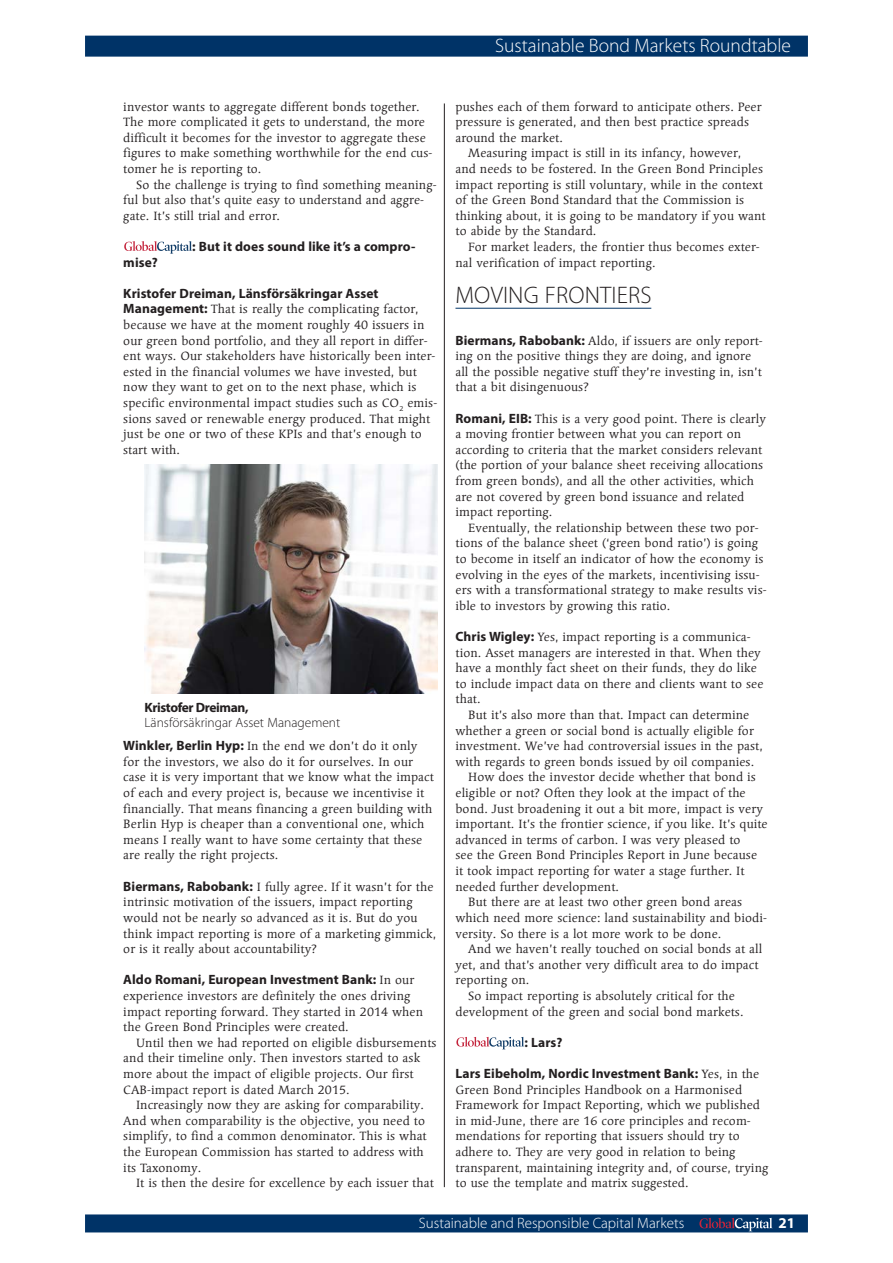
<style>
.page{position:relative;width:893px;height:1263px;background:#fff}
.page>*{position:absolute;margin:0;border:0;box-sizing:border-box;transform-origin:0 0}
.t1{font:300 24px "Myriad Pro";letter-spacing:.005em;color:#231f20}
.t2{font:300 19.5px "Myriad Pro";color:#fff}
.t3{font:300 15px "Myriad Pro";color:#fff}
.t4{font:700 15px "Myriad Pro";color:#fff}
.t5{font:700 13.5px "Myriad Pro";letter-spacing:.005em;color:#231f20}
._2012_RT_intro_detai{font:300 13.5px/15px "Myriad Pro";color:#231f20}
.t6{font:12px/15.6px "Linotype Syntax Srf Std";letter-spacing:.005em;color:#231f20}
.s1{font-family:"Myriad Pro";font-weight:700;font-size:13.5px}
.s2{font-weight:700}
.s3{font-family:"Linotype Syntax Srf Std";font-weight:400;font-size:12px}
</style>
<div class="page">
<div style="left:85px;top:36px;width:723px;height:21px;background:#003367"></div>
<div style="left:85px;top:1214px;width:723px;height:18px;background:#003367"></div>
<svg style="left:699px;top:1218px;width:74px;height:13px"></svg>
<hr style="left:444px;top:103px;width:1px;height:1084px;background:#231f20">
<svg style="left:124px;top:241px;width:68px;height:13px"></svg>
<hr style="left:455px;top:308px;width:196px;height:1px;background:#003367">
<svg style="left:456px;top:1037px;width:68px;height:12px"></svg>
<img style="left:145px;top:465px;width:293px;height:229px">
<h2 class="t2" style="left:495px;top:34px;width:297px">Sustainable Bond Markets Roundtable</h2>
<p class="t6" style="left:123px;top:99px;width:311px">investor wants to aggregate different bonds together.<br>The more complicated it gets to understand, the more difficult it becomes for the investor to aggregate these figures to make something worthwhile for the end cus&shy;tomer he is reporting to.</p>
<p class="t6" style="left:123px;top:177px;width:315px;text-indent:13px">So the challenge is trying to find something meaning&shy;ful but also that’s quite easy to understand and aggre&shy;gate. It’s still trial and error.</p>
<p class="t5" style="left:192px;top:238px;width:225px">: But it does sound like it’s a compro-</p>
<p class="t5" style="left:123px;top:253px;width:36px">mise?</p>
<p class="t5" style="left:123px;top:284px;width:257px">Kristofer Dreiman, Länsförsäkringar Asset</p>
<p class="t6" style="left:123px;top:302px;width:315px"><span class="s1">Management:</span> That is really the complicating factor, because we have at the moment roughly 40 issuers in our green bond portfolio, and they all report in differ&shy;ent ways. Our stakeholders have historically been inter&shy;ested in the financial volumes we have invested, but now they want to get on to the next phase, which is specific environmental impact studies such as CO<sub>2</sub> emis&shy;sions saved or renewable energy produced. That might just be one or two of these KPIs and that’s enough to start with.</p>
<p class="_2012_RT_intro_detai" style="left:145px;top:700px;width:197px"><span class="s2">Kristofer Dreiman,<br></span>Länsförsäkringar Asset Management</p>
<p class="t6" style="left:123px;top:739px;width:312px"><span class="s1">Winkler, Berlin Hyp:</span> In the end we don’t do it only for the investors, we also do it for ourselves. In our case it is very important that we know what the impact of each and every project is, because we incentivise it financially. That means financing a green building with Berlin Hyp is cheaper than a conventional one, which means I really want to have some certainty that these are really the right projects.</p>
<p class="t6" style="left:123px;top:879px;width:315px"><span class="s1">Biermans, Rabobank:</span> I fully agree. If it wasn’t for the intrinsic motivation of the issuers, impact reporting would not be nearly so advanced as it is. But do you think impact reporting is more of a marketing gimmick, or is it really about accountability?</p>
<p class="t5" style="left:123px;top:971px;width:292px">Aldo Romani, European Investment Bank: <span class="s3">In our</span></p>
<p class="t6" style="left:123px;top:988px;width:301px">experience investors are definitely the ones driving impact reporting forward. They started in 2014 when the Green Bond Principles were created.</p>
<p class="t6" style="left:123px;top:1035px;width:315px;text-indent:13px">Until then we had reported on eligible disbursements and their timeline only. Then investors started to ask more about the impact of eligible projects. Our first CAB-impact report is dated March 2015.</p>
<p class="t6" style="left:123px;top:1097px;width:305px;text-indent:13px">Increasingly now they are asking for comparability.<br>And when comparability is the objective, you need to simplify, to find a common denominator. This is what the European Commission has started to address with its Taxonomy.</p>
<p class="t6" style="left:136px;top:1175px;width:299px">It is then the desire for excellence by each issuer that</p>
<p class="t6" style="left:455px;top:99px;width:308px">pushes each of them forward to anticipate others. Peer pressure is generated, and then best practice spreads around the market.</p>
<p class="t6" style="left:455px;top:146px;width:312px;text-indent:13px">Measuring impact is still in its infancy, however,<br>and needs to be fostered. In the Green Bond Principles impact reporting is still voluntary, while in the context of the Green Bond Standard that the Commission is thinking about, it is going to be mandatory if you want to abide by the Standard.</p>
<p class="t6" style="left:455px;top:239px;width:306px;text-indent:13px">For market leaders, the frontier thus becomes exter&shy;nal verification of impact reporting.</p>
<p class="t1" style="left:455px;top:281px;width:197px">MOVING FRONTIERS</p>
<p class="t6" style="left:455px;top:333px;width:309px"><span class="s1">Biermans, Rabobank:</span> Aldo, if issuers are only report&shy;ing on the positive things they are doing, and ignore all the possible negative stuff they’re investing in, isn’t that a bit disingenuous?</p>
<p class="t6" style="left:455px;top:411px;width:312px"><span class="s1">Romani, EIB:</span> This is a very good point. There is clearly a moving frontier between what you can report on according to criteria that the market considers relevant (the portion of your balance sheet receiving allocations from green bonds), and all the other activities, which are not covered by green bond issuance and related impact reporting.</p>
<p class="t6" style="left:455px;top:520px;width:313px;text-indent:13px">Eventually, the relationship between these two por&shy;tions of the balance sheet (‘green bond ratio’) is going to become in itself an indicator of how the economy is evolving in the eyes of the markets, incentivising issu&shy;ers with a transformational strategy to make results vis&shy;ible to investors by growing this ratio.</p>
<p class="t6" style="left:455px;top:629px;width:310px"><span class="s1">Chris Wigley:</span> Yes, impact reporting is a communica&shy;tion. Asset managers are interested in that. When they have a monthly fact sheet on their funds, they do like to include impact data on there and clients want to see that.</p>
<p class="t6" style="left:455px;top:707px;width:309px;text-indent:13px">But it’s also more than that. Impact can determine whether a green or social bond is actually eligible for investment. We’ve had controversial issues in the past, with regards to green bonds issued by oil companies.</p>
<p class="t6" style="left:455px;top:770px;width:314px;text-indent:13px">How does the investor decide whether that bond is eligible or not? Often they look at the impact of the bond. Just broadening it out a bit more, impact is very important. It’s the frontier science, if you like. It’s quite advanced in terms of carbon. I was very pleased to<br>see the Green Bond Principles Report in June because it took impact reporting for water a stage further. It needed further development.</p>
<p class="t6" style="left:455px;top:895px;width:313px;text-indent:13px">But there are at least two other green bond areas which need more science: land sustainability and biodi&shy;versity. So there is a lot more work to be done.</p>
<p class="t6" style="left:455px;top:941px;width:308px;text-indent:13px">And we haven’t really touched on social bonds at all yet, and that’s another very difficult area to do impact reporting on.</p>
<p class="t6" style="left:455px;top:988px;width:290px;text-align:center">So impact reporting is absolutely critical for the development of the green and social bond markets.</p>
<p class="t5" style="left:524px;top:1033px;width:40px">: Lars?</p>
<p class="t5" style="left:455px;top:1064px;width:305px">Lars Eibeholm, Nordic Investment Bank: <span class="s3">Yes, in the</span></p>
<p class="t6" style="left:455px;top:1082px;width:314px">Green Bond Principles Handbook on a Harmonised Framework for Impact Reporting, which we published in mid-June, there are 16 core principles and recom&shy;mendations for reporting that issuers should try to adhere to. They are very good in relation to being transparent, maintaining integrity and, of course, trying to use the template and matrix suggested.</p>
<p class="t3" style="left:419px;top:1214px;width:267px">Sustainable and Responsible Capital Markets</p>
<p class="t4" style="left:778px;top:1213px;width:18px">21</p>
</div>
